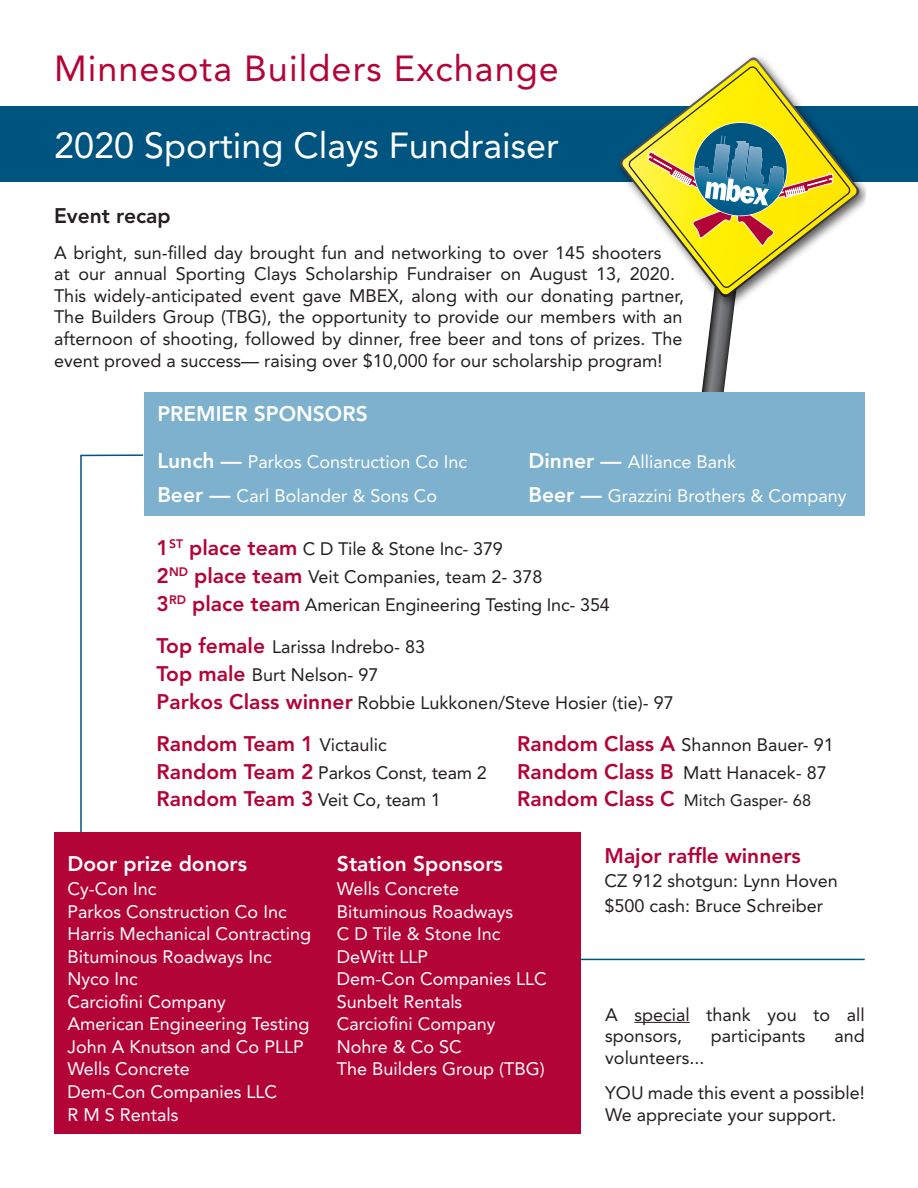
<style>
.page{position:relative;width:918px;height:1188px;background:#fff}
.page>*{position:absolute;margin:0;border:0;box-sizing:border-box;transform-origin:0 0}
.t1{font:36px "Avenir LT Std";color:#fff}
.t2{font:36px "Avenir LT Std";letter-spacing:.03em;color:#b30437}
.t3{font:800 21px "Avenir LT Std";color:#fff}
.t4{font:800 21px "Avenir LT Std";color:#b30437}
.t5{font:800 21px "Avenir LT Std";color:#231f20}
.t6{font:18px/21.6px "Avenir LT Std";color:#231f20}
.t7{font:18px "Avenir LT Std";color:#fff}
.t8{font:16.5px "Avenir LT Std";color:#231f20}
.s1{font-weight:800;font-size:21px}
.s2{font-weight:800;font-size:21px;color:#b30437}
.s3{font-weight:400;font-size:18px;color:#231f20}
</style>
<div class="page">
<div style="left:54px;top:832px;width:526px;height:302px;background:#b30437"></div>
<div style="left:0;top:107px;width:918px;height:75px;background:#005480"></div>
<svg style="left:701px;top:330px;width:31px;height:62px"></svg>
<img style="left:595px;top:56px;width:286px;height:274px">
<svg style="left:619px;top:57px;width:241px;height:241px"></svg>
<svg style="left:622px;top:60px;width:235px;height:235px"></svg>
<svg style="left:627px;top:65px;width:225px;height:223px"></svg>
<svg style="left:647px;top:119px;width:187px;height:128px"></svg>
<div style="left:144px;top:392px;width:721px;height:124px;background:#7db1cd"></div>
<svg style="left:80px;top:454px;width:64px;height:379px"></svg>
<hr style="left:634px;top:1022px;width:56px;height:1px;background:#231f20">
<hr style="left:580px;top:959px;width:285px;height:1px;background:#005480">
<p class="t2" style="left:54px;top:48px;width:506px">Minnesota Builders Exchange</p>
<p class="t1" style="left:54px;top:125px;width:506px">2020 Sporting Clays Fundraiser</p>
<p class="t5" style="left:54px;top:204px;width:118px">Event recap</p>
<p class="t6" style="left:54px;top:242px;width:632px">A bright, sun-filled day brought fun and networking to over 145 shooters<br>at our annual Sporting Clays Scholarship Fundraiser on August 13, 2020.<br>This widely-anticipated event gave MBEX, along with our donating partner, The Builders Group (TBG), the opportunity to provide our members with an afternoon of shooting, followed by dinner, free beer and tons of prizes. The event proved a success— raising over $10,000 for our scholarship program!</p>
<p class="t3" style="left:157px;top:402px;width:212px">PREMIER SPONSORS</p>
<p class="t7" style="left:157px;top:451px;width:311px"><span class="s1">Lunch —</span> Parkos Construction Co Inc</p>
<p class="t7" style="left:529px;top:451px;width:209px"><span class="s1">Dinner —</span> Alliance Bank</p>
<p class="t7" style="left:157px;top:485px;width:281px"><span class="s1">Beer —</span> Carl Bolander &amp; Sons Co</p>
<p class="t7" style="left:529px;top:485px;width:319px"><span class="s1">Beer —</span> Grazzini Brothers &amp; Company</p>
<p class="t6" style="left:157px;top:538px;width:348px"><span class="s2">1</span><sup>ST</sup> <span class="s2">place team</span> C D Tile &amp; Stone Inc- 379</p>
<p class="t6" style="left:157px;top:566px;width:387px"><span class="s2">2</span><sup>ND</sup> <span class="s2">place team</span> Veit Companies, team 2- 378</p>
<p class="t6" style="left:157px;top:594px;width:455px"><span class="s2">3</span><sup>RD</sup> <span class="s2">place team</span> American Engineering Testing Inc- 354</p>
<p class="t6" style="left:157px;top:636px;width:270px"><span class="s2">Top female</span> Larissa Indrebo- 83</p>
<p class="t6" style="left:157px;top:664px;width:223px"><span class="s2">Top male</span> Burt Nelson- 97</p>
<p class="t6" style="left:157px;top:692px;width:519px"><span class="s2">Parkos Class winner</span> Robbie Lukkonen/Steve Hosier (tie)- 97</p>
<p class="t4" style="left:157px;top:731px;width:232px">Random Team 1 <span class="s3">Victaulic</span></p>
<p class="t6" style="left:157px;top:762px;width:332px"><span class="s2">Random Team 2</span> Parkos Const, team 2</p>
<p class="t6" style="left:157px;top:790px;width:286px"><span class="s2">Random Team 3</span> Veit Co, team 1</p>
<p class="t6" style="left:517px;top:734px;width:318px"><span class="s2">Random Class A</span> Shannon Bauer- 91</p>
<p class="t6" style="left:517px;top:762px;width:311px"><span class="s2">Random Class B</span> Matt Hanacek- 87</p>
<p class="t8" style="left:517px;top:791px;width:296px"><span class="s2">Random Class C</span> Mitch Gasper- 68</p>
<p class="t3" style="left:68px;top:851px;width:181px">Door prize donors</p>
<p class="t3" style="left:337px;top:851px;width:167px">Station Sponsors</p>
<p class="t7" style="left:68px;top:879px;width:91px">Cy-Con Inc</p>
<p class="t7" style="left:337px;top:879px;width:124px">Wells Concrete</p>
<p class="t7" style="left:68px;top:901px;width:221px">Parkos Construction Co Inc</p>
<p class="t7" style="left:337px;top:901px;width:178px">Bituminous Roadways</p>
<p class="t7" style="left:68px;top:924px;width:245px">Harris Mechanical Contracting</p>
<p class="t7" style="left:337px;top:924px;width:165px">C D Tile &amp; Stone Inc</p>
<p class="t7" style="left:68px;top:946px;width:206px">Bituminous Roadways Inc</p>
<p class="t7" style="left:337px;top:946px;width:93px">DeWitt LLP</p>
<p class="t7" style="left:68px;top:969px;width:72px">Nyco Inc</p>
<p class="t7" style="left:337px;top:969px;width:211px">Dem-Con Companies LLC</p>
<p class="t7" style="left:68px;top:991px;width:160px">Carciofini Company</p>
<p class="t7" style="left:337px;top:991px;width:127px">Sunbelt Rentals</p>
<p class="t7" style="left:68px;top:1014px;width:244px">American Engineering Testing</p>
<p class="t7" style="left:337px;top:1014px;width:160px">Carciofini Company</p>
<p class="t7" style="left:68px;top:1036px;width:238px">John A Knutson and Co PLLP</p>
<p class="t7" style="left:337px;top:1036px;width:126px">Nohre &amp; Co SC</p>
<p class="t7" style="left:68px;top:1059px;width:124px">Wells Concrete</p>
<p class="t7" style="left:337px;top:1059px;width:209px">The Builders Group (TBG)</p>
<p class="t7" style="left:68px;top:1081px;width:211px">Dem-Con Companies LLC</p>
<p class="t7" style="left:68px;top:1104px;width:113px">R M S Rentals</p>
<p class="t4" style="left:605px;top:843px;width:198px">Major raffle winners</p>
<p class="t6" style="left:605px;top:871px;width:235px">CZ 912 shotgun: Lynn Hoven</p>
<p class="t6" style="left:605px;top:895px;width:220px">$500 cash: Bruce Schreiber</p>
<p class="t6" style="left:605px;top:1004px;width:261px">A special thank you to all sponsors,</p>
<p class="t6" style="left:711px;top:1025px;width:96px">participants</p>
<p class="t6" style="left:834px;top:1025px;width:32px">and</p>
<p class="t6" style="left:605px;top:1047px;width:101px">volunteers...</p>
<p class="t6" style="left:605px;top:1082px;width:261px">YOU made this event a possible!<br>We appreciate your support.</p>
</div>
